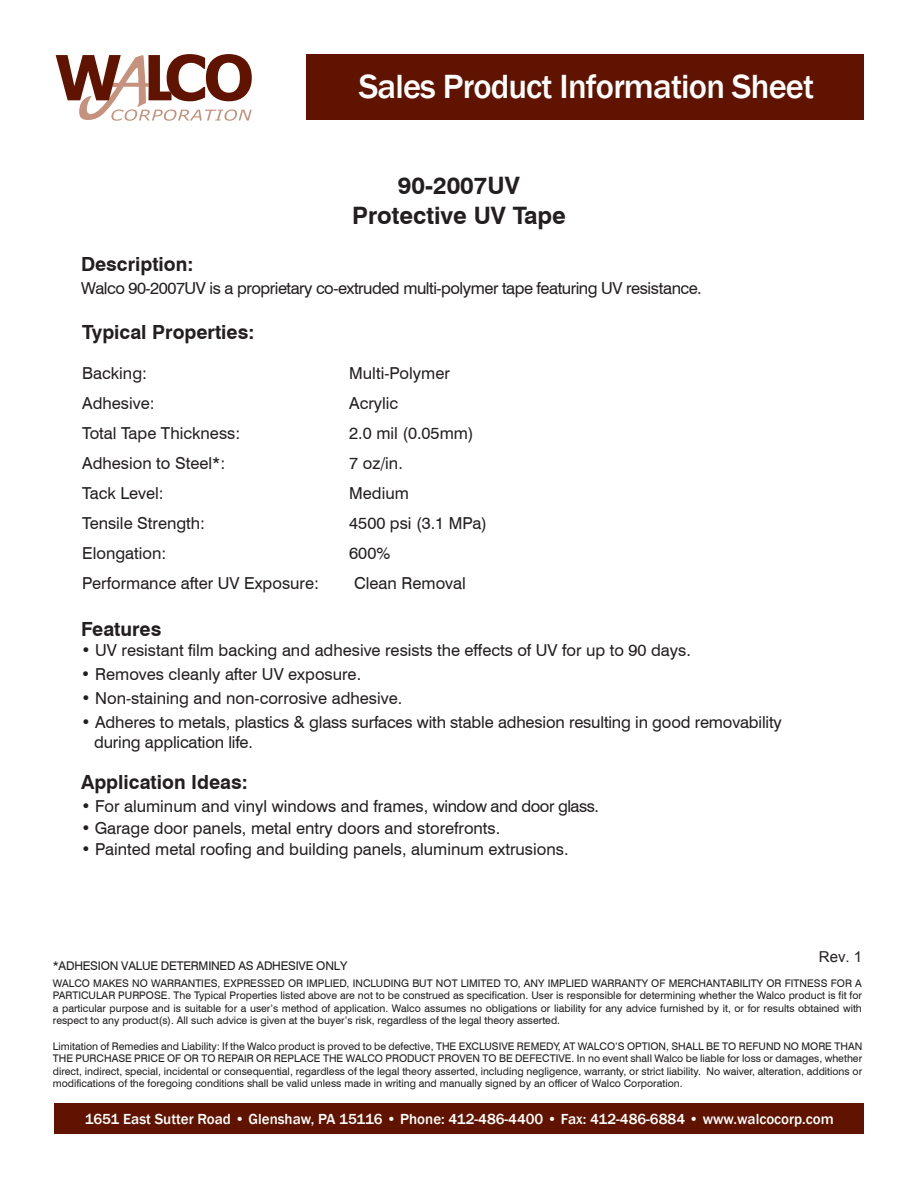
<style>
.page{position:relative;width:918px;height:1188px;background:#fff}
.page>*{position:absolute;margin:0;border:0;box-sizing:border-box;transform-origin:0 0}
.t1{font:500 34.5px "Franklin Gothic";letter-spacing:-.025em;color:#fff}
.t2{font:700 24px/30px "Swiss 721 BT";color:#231f20;text-align:center}
.t3{font:700 19.5px "Swiss 721 BT";color:#231f20}
.t4{font:16.5px/19.8px "Swiss 721 BT";color:#231f20}
.t5{font:16.5px "Swiss 721 BT";letter-spacing:-.03em;color:#231f20}
.t6{font:500 15px "Franklin Gothic";color:#fff}
.t7{font:15px "Arial";color:#231f20}
.t8{font:12px "Swiss 721 BT";letter-spacing:-.015em;color:#201d1e}
.t9{font:10.5px/12.6px "Swiss 721 BT";color:#201d1e;text-align:justify}
</style>
<div class="page">
<div style="left:54px;top:1103px;width:810px;height:31px;background:#601400"></div>
<div style="left:306px;top:55px;width:558px;height:65px;background:#601400"></div>
<svg style="left:56px;top:54px;width:196px;height:67px"></svg>
<h1 class="t1" style="left:359px;top:66px;width:457px">Sales Product Information Sheet</h1>
<h2 class="t2" style="left:352px;top:170px;width:215px">90-2007UV<br>Protective UV Tape</h2>
<h3 class="t3" style="left:81px;top:253px;width:114px">Description:</h3>
<h3 class="t5" style="left:81px;top:278px;width:622px">Walco 90-2007UV is a proprietary co-extruded multi-polymer tape featuring UV resistance.</h3>
<h3 class="t3" style="left:82px;top:320px;width:174px">Typical Properties:</h3>
<h3 class="t4" style="left:82px;top:363px;width:66px">Backing:</h3>
<h3 class="t4" style="left:349px;top:363px;width:102px">Multi-Polymer</h3>
<h3 class="t4" style="left:82px;top:393px;width:74px">Adhesive:</h3>
<h3 class="t4" style="left:349px;top:393px;width:51px">Acrylic</h3>
<h3 class="t4" style="left:82px;top:423px;width:160px">Total Tape Thickness:</h3>
<h3 class="t4" style="left:349px;top:423px;width:126px">2.0 mil (0.05mm)</h3>
<h3 class="t4" style="left:82px;top:453px;width:145px">Adhesion to Steel*:</h3>
<h3 class="t4" style="left:349px;top:453px;width:55px">7 oz/in.</h3>
<h3 class="t4" style="left:82px;top:483px;width:83px">Tack Level:</h3>
<h3 class="t4" style="left:349px;top:483px;width:61px">Medium</h3>
<h3 class="t4" style="left:82px;top:513px;width:124px">Tensile Strength:</h3>
<h3 class="t4" style="left:349px;top:513px;width:139px">4500 psi (3.1 MPa)</h3>
<h3 class="t4" style="left:82px;top:543px;width:86px">Elongation:</h3>
<h3 class="t4" style="left:349px;top:543px;width:43px">600%</h3>
<h3 class="t4" style="left:82px;top:573px;width:238px">Performance after UV Exposure:</h3>
<h3 class="t4" style="left:354px;top:573px;width:113px">Clean Removal</h3>
<h3 class="t3" style="left:81px;top:617px;width:82px">Features</h3>
<h3 class="t4" style="left:81px;top:640px;width:612px">• UV resistant film backing and adhesive resists the effects of UV for up to 90 days.</h3>
<h3 class="t4" style="left:81px;top:688px;width:323px">• Non-staining and non-corrosive adhesive.</h3>
<h3 class="t4" style="left:94px;top:712px;width:689px;text-indent:-13px">• Adheres to metals, plastics &amp; glass surfaces with stable adhesion resulting in good removability during application life.</h3>
<h3 class="t4" style="left:81px;top:664px;width:282px">• Removes cleanly after UV exposure.</h3>
<h3 class="t3" style="left:81px;top:770px;width:168px">Application Ideas:</h3>
<h3 class="t4" style="left:81px;top:796px;width:520px">• For aluminum and vinyl windows and frames, window and door glass.</h3>
<h3 class="t4" style="left:81px;top:818px;width:421px">• Garage door panels, metal entry doors and storefronts.</h3>
<h3 class="t4" style="left:81px;top:839px;width:489px">• Painted metal roofing and building panels, aluminum extrusions.</h3>
<h3 class="t7" style="left:819px;top:947px;width:45px">Rev. 1</h3>
<p class="t8" style="left:53px;top:959px;width:296px">*ADHESION VALUE DETERMINED AS ADHESIVE ONLY</p>
<p class="t9" style="left:53px;top:977px;width:811px">WALCO MAKES NO WARRANTIES, EXPRESSED OR IMPLIED, INCLUDING BUT NOT LIMITED TO, ANY IMPLIED WARRANTY OF MERCHANTABILITY OR FITNESS FOR A PARTICULAR PURPOSE. The Typical Properties listed above are not to be construed as specification. User is responsible for determining whether the Walco product is fit for a particular purpose and is suitable for a user’s method of application. Walco assumes no obligations or liability for any advice furnished by it, or for results obtained with respect to any product(s). All such advice is given at the buyer’s risk, regardless of the legal theory asserted.</p>
<p class="t9" style="left:53px;top:1040px;width:811px">Limitation of Remedies and Liability: If the Walco product is proved to be defective, THE EXCLUSIVE REMEDY, AT WALCO’S OPTION, SHALL BE TO REFUND NO MORE THAN THE PURCHASE PRICE OF OR TO REPAIR OR REPLACE THE WALCO PRODUCT PROVEN TO BE DEFECTIVE. In no event shall Walco be liable for loss or damages, whether direct, indirect, special, incidental or consequential, regardless of the legal theory asserted, including negligence, warranty, or strict liability. No waiver, alteration, additions or modifications of the foregoing conditions shall be valid unless made in writing and manually signed by an officer of Walco Corporation.</p>
<h3 class="t6" style="left:85px;top:1109px;width:750px">1651 East Sutter Road • Glenshaw, PA 15116 • Phone: 412-486-4400 • Fax: 412-486-6884 • www.walcocorp.com</h3>
</div>
